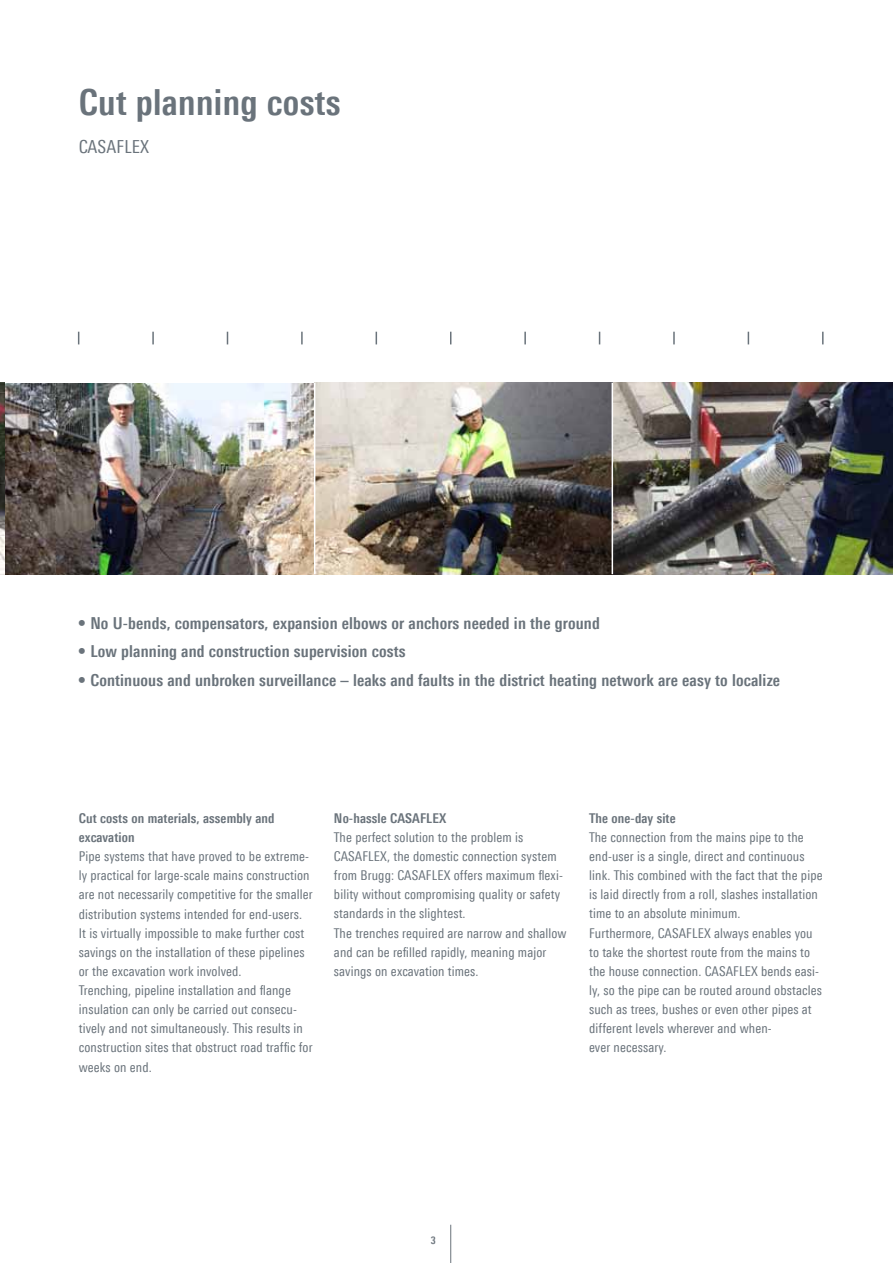
<style>
.page{position:relative;width:893px;height:1263px;background:#fff}
.page>*{position:absolute;margin:0;border:0;box-sizing:border-box;transform-origin:0 0}
.t1{font:700 36px "Linotype Univers 620 Cn";letter-spacing:.01em;color:#6a737b}
.t2{font:18px "Linotype Univers 420 Cn";letter-spacing:.01em;color:#6a737b}
.t3{font:700 16.5px "Linotype Univers 620 Cn";letter-spacing:.01em;color:#6a737b}
.t4{font:13.5px/19.2px "Linotype Univers 420 Cn";letter-spacing:.01em;color:#6a737b}
.t5{font:700 13.5px/19.2px "Linotype Univers 620 Cn";letter-spacing:.01em;color:#6a737b}
.t6{font:700 10.5px "Linotype Univers 620 Cn";color:#6a737b}
</style>
<div class="page">
<svg style="left:822px;top:332px;width:2px;height:12px"></svg>
<svg style="left:78px;top:332px;width:1px;height:12px"></svg>
<svg style="left:152px;top:332px;width:2px;height:12px"></svg>
<svg style="left:227px;top:332px;width:1px;height:12px"></svg>
<svg style="left:301px;top:332px;width:2px;height:12px"></svg>
<svg style="left:450px;top:332px;width:1px;height:12px"></svg>
<svg style="left:599px;top:332px;width:1px;height:12px"></svg>
<svg style="left:673px;top:332px;width:2px;height:12px"></svg>
<svg style="left:748px;top:332px;width:1px;height:12px"></svg>
<svg style="left:376px;top:332px;width:1px;height:12px"></svg>
<svg style="left:524px;top:332px;width:2px;height:12px"></svg>
<hr style="left:450px;top:1225px;width:1px;height:38px;background:#6a737b">
<img style="left:0;top:383px;width:893px;height:191px">
<hr style="left:612px;top:383px;width:1px;height:191px;background:#fff">
<hr style="left:314px;top:383px;width:1px;height:191px;background:#fff">
<h1 class="t1" style="left:79px;top:81px;width:263px">Cut planning costs</h1>
<h2 class="t2" style="left:79px;top:136px;width:72px">CASAFLEX</h2>
<p class="t3" style="left:78px;top:613px;width:523px">• No U-bends, compensators, expansion elbows or anchors needed in the ground</p>
<p class="t3" style="left:78px;top:642px;width:329px">• Low planning and construction supervision costs</p>
<p class="t3" style="left:78px;top:670px;width:704px">• Continuous and unbroken surveillance – leaks and faults in the district heating network are easy to localize</p>
<p class="t5" style="left:79px;top:808px;width:197px">Cut costs on materials, assembly and excavation</p>
<p class="t4" style="left:79px;top:847px;width:235px">Pipe systems that have proved to be extreme&shy;ly practical for large-scale mains construction are not necessarily competitive for the smaller distribution systems intended for end-users.<br>It is virtually impossible to make further cost savings on the installation of these pipelines or the excavation work involved.<br>Trenching, pipeline installation and flange insulation can only be carried out consecu&shy;tively and not simultaneously. This results in construction sites that obstruct road traffic for weeks on end.</p>
<p class="t5" style="left:334px;top:808px;width:114px">No-hassle CASAFLEX</p>
<p class="t4" style="left:334px;top:827px;width:234px">The perfect solution to the problem is CASAFLEX, the domestic connection system from Brugg: CASAFLEX offers maximum flexi&shy;bility without compromising quality or safety standards in the slightest.<br>The trenches required are narrow and shallow and can be refilled rapidly, meaning major savings on excavation times.</p>
<p class="t5" style="left:589px;top:808px;width:88px">The one-day site</p>
<p class="t4" style="left:589px;top:827px;width:235px">The connection from the mains pipe to the end-user is a single, direct and continuous link. This combined with the fact that the pipe is laid directly from a roll, slashes installation time to an absolute minimum.<br>Furthermore, CASAFLEX always enables you to take the shortest route from the mains to the house connection. CASAFLEX bends easi&shy;ly, so the pipe can be routed around obstacles such as trees, bushes or even other pipes at different levels wherever and when-<br>ever necessary.</p>
<p class="t6" style="left:431px;top:1234px;width:6px">3</p>
</div>
